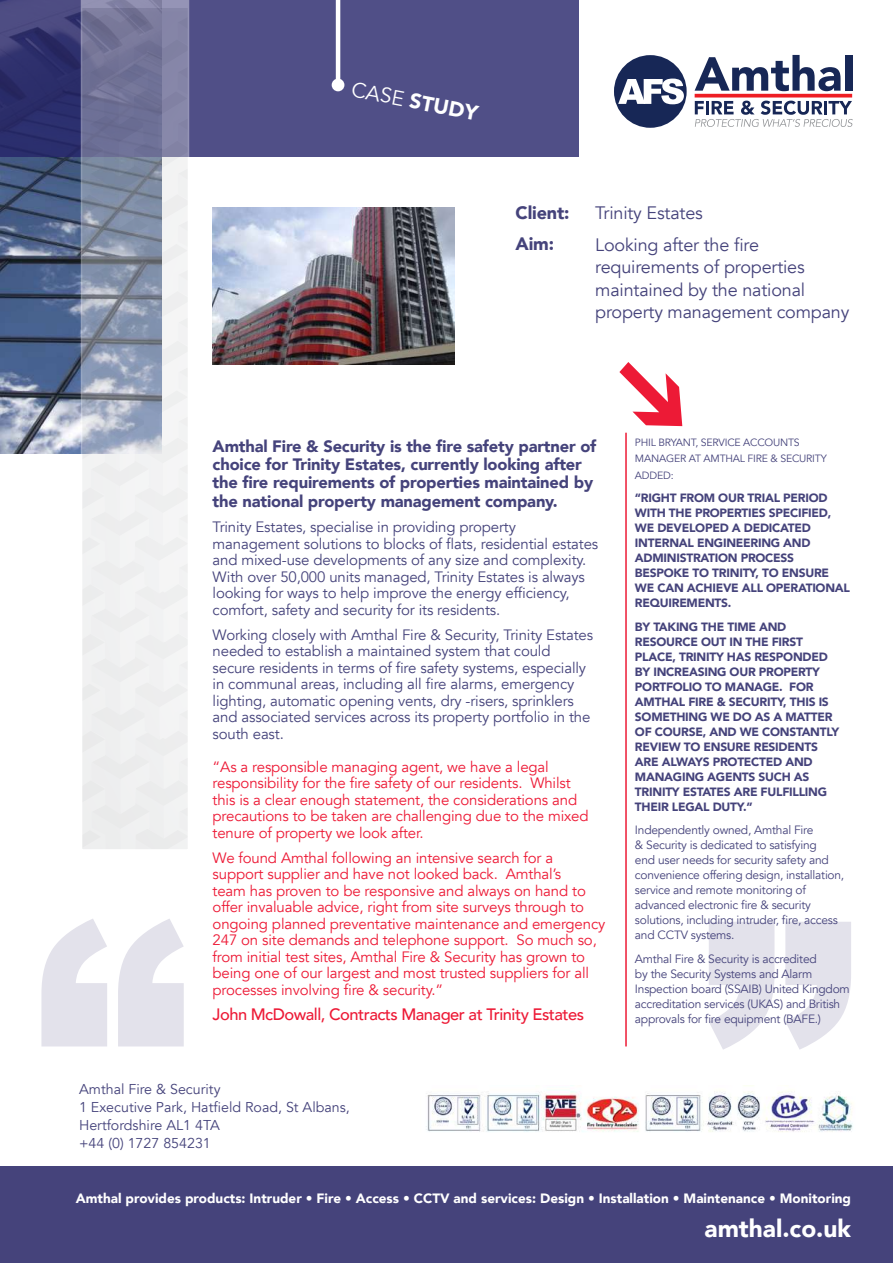
<style>
.page{position:relative;width:893px;height:1263px;background:#fff}
.page>*{position:absolute;margin:0;border:0;box-sizing:border-box;transform-origin:0 0}
.t1{font:900 24.45px "Avenir";color:#fff}
.t2{font:900 21px "Avenir";color:#fff}
.t3{font:18px/22.5px "Avenir";letter-spacing:-.01em;color:#45437b}
.t4{font:900 18px "Avenir";letter-spacing:-.01em;color:#45437b}
.t5{font:900 16.5px/18px "Avenir";letter-spacing:-.01em;color:#45437b}
.t6{font:500 16.5px "Avenir";letter-spacing:-.03em;color:#ed1a36}
.t7{font:15px/16.5px "Avenir";letter-spacing:-.01em;color:#ed1a36}
.t8{font:15px/16.5px "Avenir";letter-spacing:-.01em;color:#45437b}
.t9{font:14.25px/18px "Avenir";color:#45437b}
.t10{font:900 13.5px "Avenir";color:#fff}
.t11{font:900 12px/15px "Avenir";letter-spacing:-.02em;color:#45437b}
.t12{font:12px/15px "Avenir";letter-spacing:-.02em;color:#45437b}
.t13{font:10.5px/16.5px "Avenir";letter-spacing:-.02em;color:#45437b}
.s1{font-weight:400}
</style>
<div class="page">
<img style="left:0;top:156px;width:81px;height:298px">
<svg style="left:0;top:0;width:578px;height:156px;background:#4b4a82"></svg>
<svg style="left:81px;top:0;width:108px;height:849px"></svg>
<div style="left:0;top:1167px;width:893px;height:96px;background:#45437b"></div>
<hr style="left:336px;top:0;width:4px;height:83px;background:#fff">
<div style="left:332px;top:79px;width:12px;height:12px;background:#fff;border-radius:50%"></div>
<svg style="left:695px;top:55px;width:145px;height:36px"></svg>
<div style="left:845px;top:55px;width:7px;height:36px;background:#172756"></div>
<svg style="left:695px;top:94px;width:157px;height:4px"></svg>
<svg style="left:695px;top:101px;width:158px;height:26px"></svg>
<div style="left:614px;top:55px;width:73px;height:73px;background:#172756;border-radius:50%"></div>
<svg style="left:618px;top:79px;width:66px;height:25px"></svg>
<svg style="left:619px;top:362px;width:63px;height:64px"></svg>
<hr style="left:625px;top:433px;width:2px;height:613px;background:#ed1a36">
<svg style="left:41px;top:919px;width:143px;height:127px"></svg>
<svg style="left:709px;top:922px;width:142px;height:128px"></svg>
<img style="left:426px;top:1091px;width:427px;height:41px">
<img style="left:213px;top:208px;width:242px;height:156px">
<h2 class="t2" style="left:353px;top:80px;width:130px;rotate:11deg"><span class="s1">CASE</span> STUDY</h2>
<p class="t4" style="left:516px;top:205px;width:55px">Client:</p>
<p class="t3" style="left:595px;top:203px;width:109px">Trinity Estates</p>
<p class="t4" style="left:516px;top:236px;width:40px">Aim:</p>
<p class="t3" style="left:595px;top:234px;width:256px">Looking after the fire requirements of properties maintained by the national property management company</p>
<p class="t5" style="left:213px;top:436px;width:385px">Amthal Fire &amp; Security is the fire safety partner of choice for Trinity Estates, currently looking after the fire requirements of properties maintained by</p>
<p class="t5" style="left:213px;top:494px;width:347px">the national property management company.</p>
<p class="t8" style="left:213px;top:520px;width:387px">Trinity Estates, specialise in providing property management solutions to blocks of flats, residential estates and mixed-use developments of any size and complexity.<br>With over 50,000 units managed, Trinity Estates is always looking for ways to help improve the energy efficiency, comfort, safety and security for its residents.</p>
<p class="t8" style="left:213px;top:628px;width:382px">Working closely with Amthal Fire &amp; Security, Trinity Estates needed to establish a maintained system that could secure residents in terms of fire safety systems, especially in communal areas, including all fire alarms, emergency lighting, automatic opening vents, dry -risers, sprinklers and associated services across its property portfolio in the south east.</p>
<p class="t7" style="left:213px;top:760px;width:377px">“As a responsible managing agent, we have a legal responsibility for the fire safety of our residents. Whilst this is a clear enough statement, the considerations and precautions to be taken are challenging due to the mixed tenure of property we look after.</p>
<p class="t7" style="left:213px;top:851px;width:394px">We found Amthal following an intensive search for a support supplier and have not looked back. Amthal’s<br>team has proven to be responsive and always on hand to offer invaluable advice, right from site surveys through to ongoing planned preventative maintenance and emergency 247 on site demands and telephone support. So much so, from initial test sites, Amthal Fire &amp; Security has grown to being one of our largest and most trusted suppliers for all processes involving fire &amp; security.”</p>
<p class="t6" style="left:213px;top:1007px;width:373px">John McDowall, Contracts Manager at Trinity Estates</p>
<p class="t9" style="left:79px;top:1082px;width:272px">Amthal Fire &amp; Security<br>1 Executive Park, Hatfield Road, St Albans,<br>Hertfordshire AL1 4TA<br>+44 (0) 1727 854231</p>
<p class="t13" style="left:635px;top:434px;width:193px">PHIL BRYANT, SERVICE ACCOUNTS<br>MANAGER AT AMTHAL FIRE &amp; SECURITY<br>ADDED:</p>
<p class="t11" style="left:635px;top:490px;width:217px">“RIGHT FROM OUR TRIAL PERIOD<br>WITH THE PROPERTIES SPECIFIED,<br>WE DEVELOPED A DEDICATED<br>INTERNAL ENGINEERING AND<br>ADMINISTRATION PROCESS<br>BESPOKE TO TRINITY, TO ENSURE<br>WE CAN ACHIEVE ALL OPERATIONAL<br>REQUIREMENTS.</p>
<p class="t11" style="left:635px;top:618px;width:206px">BY TAKING THE TIME AND<br>RESOURCE OUT IN THE FIRST<br>PLACE, TRINITY HAS RESPONDED<br>BY INCREASING OUR PROPERTY<br>PORTFOLIO TO MANAGE. FOR<br>AMTHAL FIRE &amp; SECURITY, THIS IS<br>SOMETHING WE DO AS A MATTER<br>OF COURSE, AND WE CONSTANTLY<br>REVIEW TO ENSURE RESIDENTS<br>ARE ALWAYS PROTECTED AND<br>MANAGING AGENTS SUCH AS<br>TRINITY ESTATES ARE FULFILLING<br>THEIR LEGAL DUTY.”</p>
<p class="t12" style="left:635px;top:824px;width:211px">Independently owned, Amthal Fire<br>&amp; Security is dedicated to satisfying<br>end user needs for security safety and convenience offering design, installation, service and remote monitoring of advanced electronic fire &amp; security solutions, including intruder, fire, access and CCTV systems.</p>
<p class="t12" style="left:635px;top:952px;width:216px">Amthal Fire &amp; Security is accredited<br>by the Security Systems and Alarm Inspection board (SSAIB) United Kingdom accreditation services (UKAS) and British approvals for fire equipment (BAFE.)</p>
<p class="t10" style="left:76px;top:1192px;width:777px">Amthal provides products: Intruder • Fire • Access • CCTV and services: Design • Installation • Maintenance • Monitoring</p>
<h1 class="t1" style="left:705px;top:1218px;width:148px">amthal.co.uk</h1>
</div>
